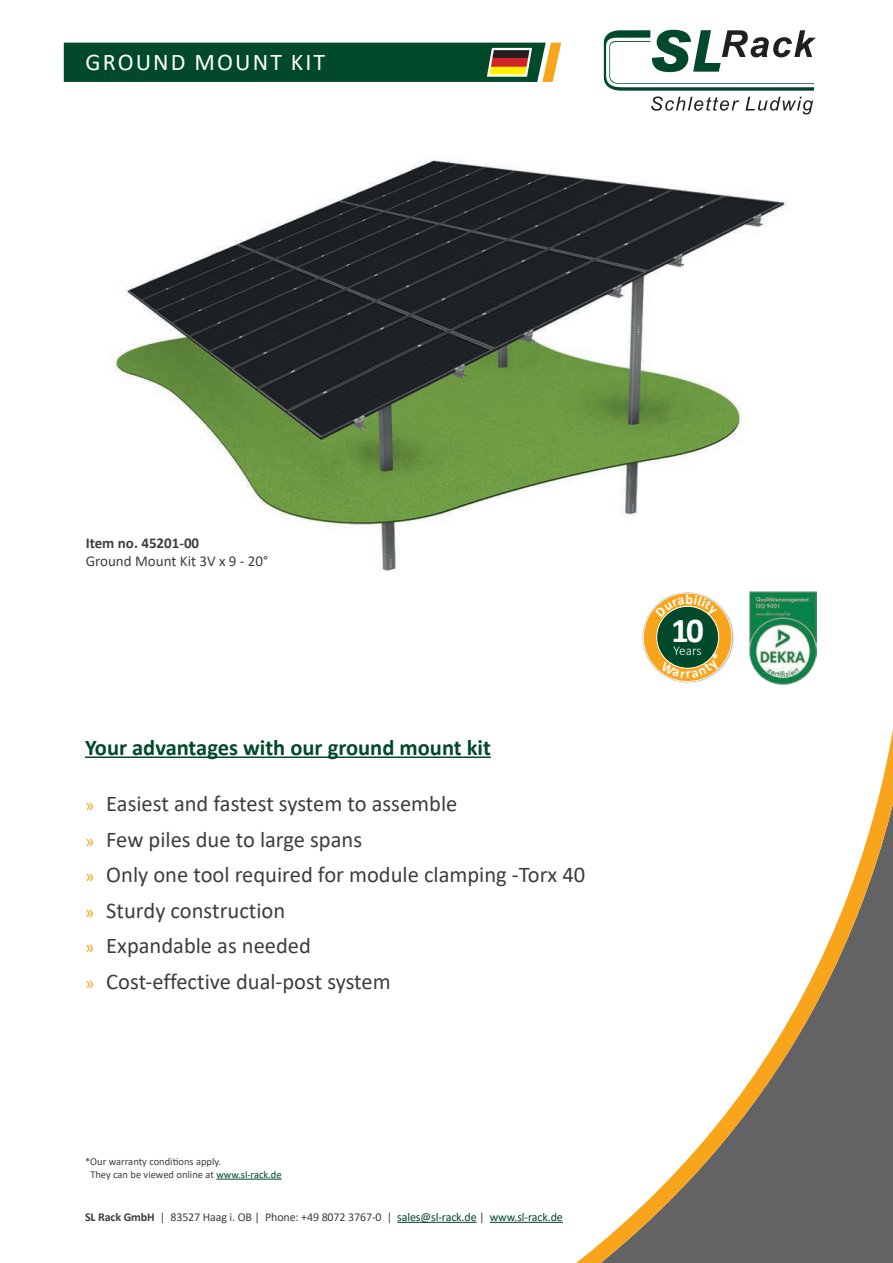
<style>
.page{position:relative;width:893px;height:1263px;background:#fff}
.page>*{position:absolute;margin:0;border:0;box-sizing:border-box;transform-origin:0 0}
.t1{font:700 35.1px "Calibri";color:#fff}
.t2{font:24px "Calibri";letter-spacing:.09em;color:#fff}
.t3{font:22.5px/35.5px "Calibri";color:#3e3e3f}
.t4{font:700 22.5px "Calibri";color:#00492a}
.t5{font:15px "Calibri";color:#3e3e3f}
.t6{font:700 15px "Calibri";color:#3e3e3f}
.t7{font:300 13.5px "Calibri";letter-spacing:-.01em;color:#fff}
.t8{font:12px "Calibri";letter-spacing:-.01em;color:#3e3e3f}
.t9{font:10.5px/12.6px "Calibri";color:#3e3e3f}
.s1{font-size:18px;color:#f9a51b}
.s2{color:#00492a}
.s3{font-weight:700}
</style>
<div class="page">
<svg style="left:604px;top:30px;width:212px;height:84px"></svg>
<hr style="left:397px;top:1222px;width:80px;height:1px;background:#00492a">
<hr style="left:490px;top:1222px;width:73px;height:1px;background:#00492a">
<svg style="left:64px;top:43px;width:497px;height:39px;background:#155230"></svg>
<svg style="left:560px;top:591px;width:333px;height:672px"></svg>
<img style="left:114px;top:159px;width:674px;height:413px">
<div style="left:642px;top:592px;width:92px;height:91px;background:#231f20;opacity:.3"></div>
<img style="left:750px;top:592px;width:66px;height:92px">
<hr style="left:85px;top:756px;width:406px;height:2px;background:#00492a">
<hr style="left:216px;top:1179px;width:66px;height:1px;background:#00492a">
<svg style="left:653px;top:594px;width:69px;height:84px;background:#7b813e"></svg>
<p class="t2" style="left:86px;top:45px;width:241px">GROUND MOUNT KIT</p>
<p class="t6" style="left:86px;top:533px;width:115px">Item no. 45201-00</p>
<p class="t5" style="left:86px;top:551px;width:184px">Ground Mount Kit 3V x 9 - 20°</p>
<p class="t4" style="left:85px;top:731px;width:407px">Your advantages with our ground mount kit</p>
<p class="t3" style="left:85px;top:785px;width:502px"><span class="s1">»</span> Easiest and fastest system to assemble<br><span class="s1">»</span> Few piles due to large spans<br><span class="s1">»</span> Only one tool required for module clamping -Torx 40 <span class="s1">»</span> Sturdy construction<br><span class="s1">»</span> Expandable as needed<br><span class="s1">»</span> Cost-effective dual-post system</p>
<p class="t9" style="left:90px;top:1155px;width:193px;text-indent:-5px">*Our warranty conditions apply.<br>They can be viewed online at <span class="s2">www.sl-rack.de</span></p>
<p class="t8" style="left:85px;top:1208px;width:479px"><span class="s3">SL Rack GmbH</span> | 83527 Haag i. OB | Phone: +49 8072 3767-0 | <span class="s2">sales@sl-rack.de</span> | <span class="s2">www.sl-rack.de</span></p>
<h1 class="t1" style="left:671px;top:605px;width:34px">10</h1>
<p class="t7" style="left:674px;top:642px;width:30px">Years</p>
</div>
